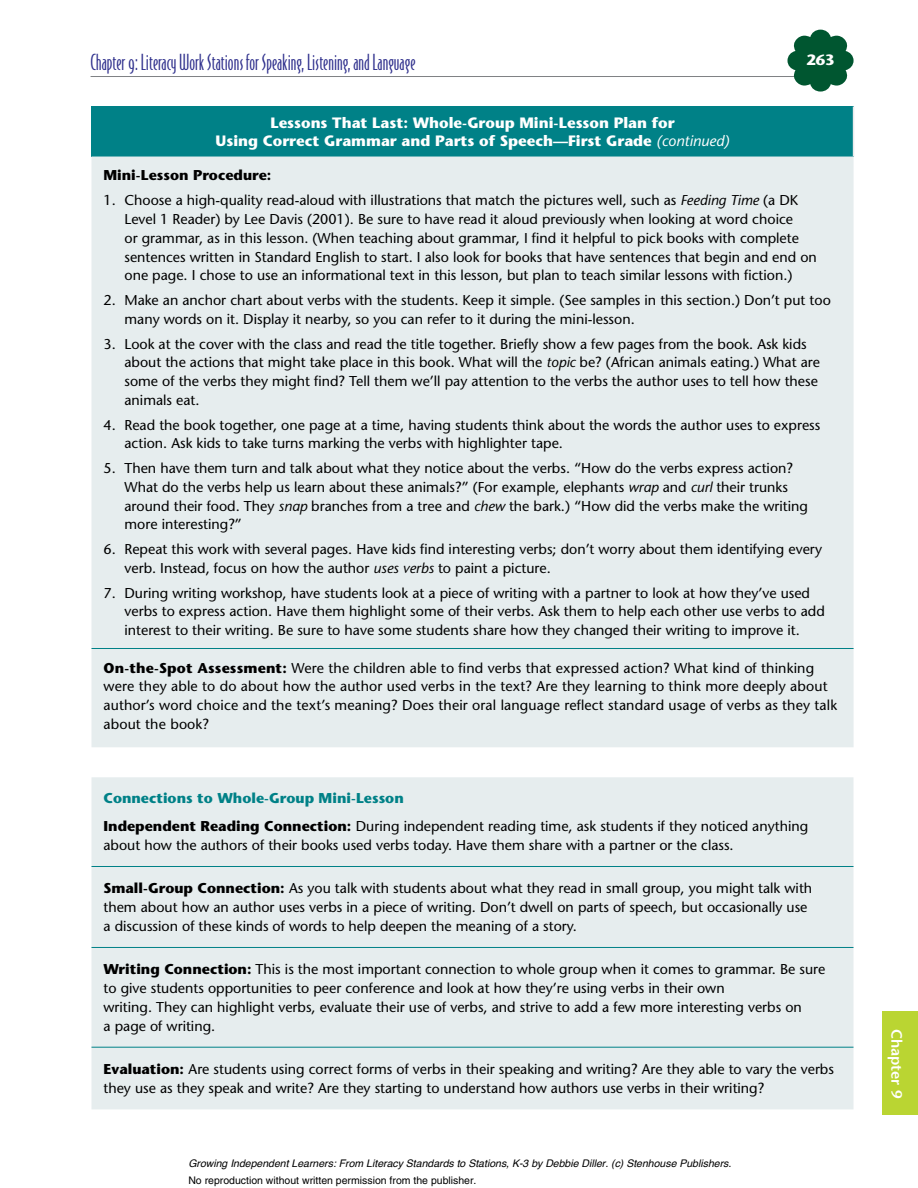
<style>
.page{position:relative;width:918px;height:1188px;background:#fff}
.page>*{position:absolute;margin:0;border:0;box-sizing:border-box;transform-origin:0 0}
.t1{font:21px "Bodega Sans Oldstyle";color:#2e2f8c}
.t2{font:700 15px/18px "Stone Sans Std";color:#fff;text-align:center}
.t3{font:600 15px "Stone Sans";color:#fff}
.t4{font:700 15px "Stone Sans";color:#fff}
.t5{font:500 14.25px/18.8px "Stone Sans Std";color:#000}
.t6{font:700 14.25px "Stone Sans Std";color:#000}
.t7{font:italic 10.5px "Helvetica";color:#000}
.t8{font:10.5px "Helvetica";color:#000}
.s1{font-weight:500;font-style:italic}
.s2{font-style:italic}
.s3{font-weight:700}
.s4{font-weight:700;color:#008187}
</style>
<div class="page">
<hr style="left:91px;top:76px;width:736px;height:1px;background:#808285">
<svg style="left:787px;top:30px;width:67px;height:62px"></svg>
<div style="left:882px;top:1012px;width:36px;height:103px;background:#bad532"></div>
<div style="left:92px;top:106px;width:762px;height:51px;background:#008187"></div>
<div style="left:92px;top:157px;width:762px;height:590px;background:#e6edee"></div>
<hr style="left:92px;top:648px;width:762px;height:1px;background:#008187">
<hr style="left:853px;top:106px;width:1px;height:51px;background:#ebebec">
<div style="left:92px;top:777px;width:762px;height:332px;background:#e6edee"></div>
<hr style="left:92px;top:866px;width:762px;height:1px;background:#008187">
<hr style="left:92px;top:947px;width:762px;height:1px;background:#008187">
<hr style="left:92px;top:1047px;width:762px;height:1px;background:#008187">
<h1 class="t1" style="left:91px;top:50px;width:326px">Chapter 9: Literacy Work Stations for Speaking, Listening, and Language</h1>
<p class="t4" style="left:806px;top:50px;width:30px">263</p>
<p class="t2" style="left:216px;top:114px;width:515px">Lessons That Last: Whole-Group Mini-Lesson Plan for<br>Using Correct Grammar and Parts of Speech—First Grade <span class="s1">(continued)</span></p>
<p class="t6" style="left:104px;top:167px;width:169px">Mini-Lesson Procedure:</p>
<p class="t5" style="left:125px;top:191px;width:694px;text-indent:-21px">1. Choose a high-quality read-aloud with illustrations that match the pictures well, such as <span class="s2">Feeding Time</span> (a DK Level 1 Reader) by Lee Davis (2001). Be sure to have read it aloud previously when looking at word choice<br>or grammar, as in this lesson. (When teaching about grammar, I find it helpful to pick books with complete sentences written in Standard English to start. I also look for books that have sentences that begin and end on one page. I chose to use an informational text in this lesson, but plan to teach similar lessons with fiction.)</p>
<p class="t5" style="left:125px;top:291px;width:708px;text-indent:-21px">2. Make an anchor chart about verbs with the students. Keep it simple. (See samples in this section.) Don’t put too many words on it. Display it nearby, so you can refer to it during the mini-lesson.</p>
<p class="t5" style="left:125px;top:334px;width:697px;text-indent:-21px">3. Look at the cover with the class and read the title together. Briefly show a few pages from the book. Ask kids about the actions that might take place in this book. What will the <span class="s2">topic</span> be? (African animals eating.) What are some of the verbs they might find? Tell them we’ll pay attention to the verbs the author uses to tell how these animals eat.</p>
<p class="t5" style="left:125px;top:415px;width:697px;text-indent:-21px">4. Read the book together, one page at a time, having students think about the words the author uses to express action. Ask kids to take turns marking the verbs with highlighter tape.</p>
<p class="t5" style="left:125px;top:459px;width:685px;text-indent:-21px">5. Then have them turn and talk about what they notice about the verbs. “How do the verbs express action?<br>What do the verbs help us learn about these animals?” (For example, elephants <span class="s2">wrap</span> and <span class="s2">curl</span> their trunks around their food. They <span class="s2">snap</span> branches from a tree and <span class="s2">chew</span> the bark.) “How did the verbs make the writing more interesting?”</p>
<p class="t5" style="left:125px;top:540px;width:699px;text-indent:-21px">6. Repeat this work with several pages. Have kids find interesting verbs; don’t worry about them identifying every verb. Instead, focus on how the author <span class="s2">uses verbs</span> to paint a picture.</p>
<p class="t5" style="left:125px;top:583px;width:702px;text-indent:-21px">7. During writing workshop, have students look at a piece of writing with a partner to look at how they’ve used verbs to express action. Have them highlight some of their verbs. Ask them to help each other use verbs to add interest to their writing. Be sure to have some students share how they changed their writing to improve it.</p>
<p class="t5" style="left:104px;top:658px;width:735px"><span class="s3">On-the-Spot Assessment:</span> Were the children able to find verbs that expressed action? What kind of thinking were they able to do about how the author used verbs in the text? Are they learning to think more deeply about author’s word choice and the text’s meaning? Does their oral language reflect standard usage of verbs as they talk about the book?</p>
<p class="t5" style="left:104px;top:784px;width:706px;line-height:28.5px"><span class="s4">Connections to Whole-Group Mini-Lesson<br></span><span class="s3">Independent Reading Connection:</span> During independent reading time, ask students if they noticed anything</p>
<p class="t5" style="left:104px;top:836px;width:632px">about how the authors of their books used verbs today. Have them share with a partner or the class.</p>
<p class="t5" style="left:104px;top:879px;width:710px"><span class="s3">Small-Group Connection:</span> As you talk with students about what they read in small group, you might talk with them about how an author uses verbs in a piece of writing. Don’t dwell on parts of speech, but occasionally use a discussion of these kinds of words to help deepen the meaning of a story.</p>
<p class="t5" style="left:104px;top:960px;width:724px"><span class="s3">Writing Connection:</span> This is the most important connection to whole group when it comes to grammar. Be sure to give students opportunities to peer conference and look at how they’re using verbs in their own<br>writing. They can highlight verbs, evaluate their use of verbs, and strive to add a few more interesting verbs on<br>a page of writing.</p>
<p class="t5" style="left:104px;top:1060px;width:732px"><span class="s3">Evaluation:</span> Are students using correct forms of verbs in their speaking and writing? Are they able to vary the verbs they use as they speak and write? Are they starting to understand how authors use verbs in their writing?</p>
<p class="t7" style="left:188px;top:1155px;width:545px">Growing Independent Learners: From Literacy Standards to Stations, K-3 by Debbie Diller. (c) Stenhouse Publishers.</p>
<p class="t8" style="left:188px;top:1174px;width:290px">No reproduction without written permission from the publisher.</p>
<p class="t3" style="left:906px;top:1029px;width:71px;rotate:90deg">Chapter 9</p>
</div>
